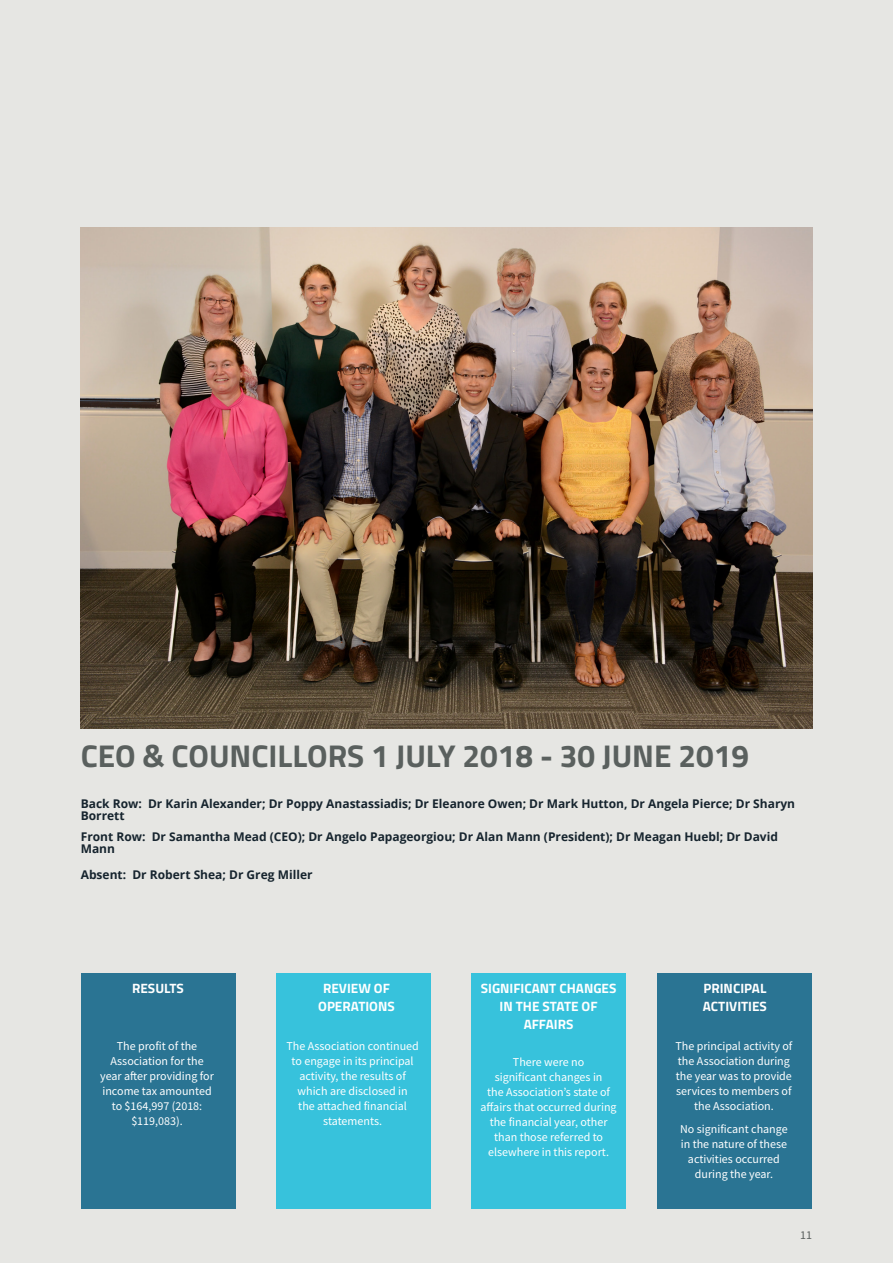
<style>
.page{position:relative;width:893px;height:1263px;background:#e6e6e3}
.page>*{position:absolute;margin:0;border:0;box-sizing:border-box;transform-origin:0 0}
._21_Content_black_Ti{font:700 31.5px "Titillium Web";color:#5a605e}
._9_Content_black_C_T{font:700 13.5px/18px "Titillium Web";color:#fff;text-align:center}
._8_Content_black_C_S{font:12px/15px "Source Sans Pro";color:#fff;text-align:center}
._21_Content_black_Ti-2{font:700 12px/12px "Open Sans";color:#16242e}
.t1{font:12px "Source Sans Pro";color:#5a605e}
</style>
<div class="page">
<img style="left:81px;top:227px;width:731px;height:501px">
<div style="left:81px;top:973px;width:154px;height:236px;background:#2a7493"></div>
<div style="left:276px;top:973px;width:155px;height:236px;background:#37c2dc"></div>
<div style="left:471px;top:973px;width:155px;height:236px;background:#37c2dc"></div>
<div style="left:658px;top:973px;width:154px;height:236px;background:#2a7493"></div>
<p class="_21_Content_black_Ti" style="left:81px;top:732px;width:670px">CEO &amp; COUNCILLORS 1 JULY 2018 - 30 JUNE 2019</p>
<p class="_21_Content_black_Ti-2" style="left:81px;top:798px;width:716px">Back Row: Dr Karin Alexander; Dr Poppy Anastassiadis; Dr Eleanore Owen; Dr Mark Hutton, Dr Angela Pierce; Dr Sharyn<br>Borrett</p>
<p class="_21_Content_black_Ti-2" style="left:81px;top:830px;width:699px">Front Row: Dr Samantha Mead (CEO); Dr Angelo Papageorgiou; Dr Alan Mann (President); Dr Meagan Huebl; Dr David<br>Mann</p>
<p class="_21_Content_black_Ti-2" style="left:81px;top:869px;width:233px">Absent: Dr Robert Shea; Dr Greg Miller</p>
<p class="_9_Content_black_C_T" style="left:132px;top:979px;width:53px">RESULTS</p>
<p class="_9_Content_black_C_T" style="left:318px;top:979px;width:78px">REVIEW OF<br>OPERATIONS</p>
<p class="_9_Content_black_C_T" style="left:481px;top:979px;width:137px">SIGNIFICANT CHANGES<br>IN THE STATE OF<br>AFFAIRS</p>
<p class="_8_Content_black_C_S" style="left:100px;top:1038px;width:115px">The profit of the<br>Association for the year after providing for income tax amounted to $164,997 (2018: $119,083).</p>
<p class="_8_Content_black_C_S" style="left:286px;top:1038px;width:134px">The Association continued to engage in its principal activity, the results of which are disclosed in<br>the attached financial statements.</p>
<p class="_8_Content_black_C_S" style="left:481px;top:1054px;width:138px">There were no<br>significant changes in<br>the Association’s state of affairs that occurred during the financial year, other than those referred to elsewhere in this report.</p>
<p class="_9_Content_black_C_T" style="left:703px;top:979px;width:66px;text-align:left">PRINCIPAL<br>ACTIVITIES</p>
<p class="_8_Content_black_C_S" style="left:675px;top:1038px;width:119px">The principal activity of the Association during the year was to provide services to members of the Association.</p>
<p class="_8_Content_black_C_S" style="left:680px;top:1121px;width:109px">No significant change in the nature of these activities occurred during the year.</p>
<p class="t1" style="left:800px;top:1227px;width:13px">11</p>
</div>
